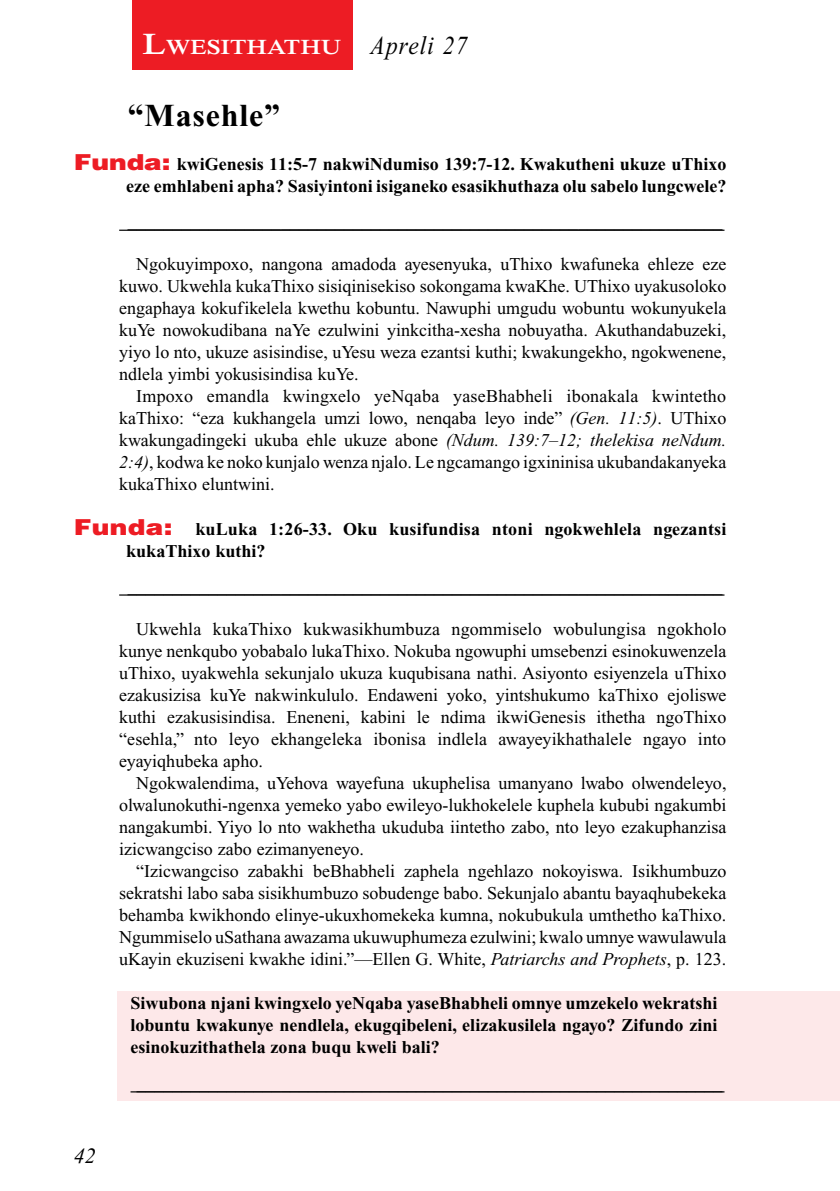
<style>
.page{position:relative;width:840px;height:1191px;background:#fff}
.page>*{position:absolute;margin:0;border:0;box-sizing:border-box;transform-origin:0 0}
.t1{font:700 32px "Times New Roman PS Std";letter-spacing:.025em;color:#000}
.t2{font:italic 26px "Times New Roman PS Std";letter-spacing:.05em;color:#000;scale:.9 1}
.t3{font:italic 22px "Times New Roman PS Std";color:#000}
.t4{font:600 21px "Times NRMT Std";color:#fff;scale:1.1 1}
.t5{font:18px/22px "Times New Roman PS Std";color:#000;text-align:justify}
.t6{font:700 18px/22px "Times New Roman PS Std";color:#000;text-align:right}
.s1{font-size:30px}
.s2{font-family:"Helvetica LT Std";font-weight:900;font-size:22px;color:#ed1c24}
.s3{font-style:italic}
</style>
<div class="page">
<div style="left:133px;top:0;width:220px;height:69px;background:#ed1c24"></div>
<div style="left:117px;top:991px;width:722px;height:109px;background:#fde8e9"></div>
<hr style="left:119px;top:230px;width:605px;height:1px;background:#000">
<hr style="left:119px;top:594px;width:605px;height:1px;background:#000">
<hr style="left:130px;top:1091px;width:594px;height:1px;background:#000">
<p class="t4" style="left:142px;top:35px;width:182px"><span class="s1">L</span>WESITHATHU</p>
<h2 class="t2" style="left:370px;top:32px;width:109px">Apreli 27</h2>
<h1 class="t1" style="left:128px;top:97px;width:154px">“Masehle”</h1>
<p class="t6" style="left:74px;top:153px;width:653px"><span class="s2">Funda:</span> kwiGenesis 11:5-7 nakwiNdumiso 139:7-12. Kwakutheni ukuze uThixo eze emhlabeni apha? Sasiyintoni isiganeko esasikhuthaza olu sabelo lungcwele?</p>
<p class="t5" style="left:128px;top:211px;width:596px">__________________________________________________________________</p>
<p class="t5" style="left:119px;top:253px;width:608px;text-indent:17px">Ngokuyimpoxo, nangona amadoda ayesenyuka, uThixo kwafuneka ehleze eze kuwo. Ukwehla kukaThixo sisiqinisekiso sokongama kwaKhe. UThixo uyakusoloko engaphaya kokufikelela kwethu kobuntu. Nawuphi umgudu wobuntu wokunyukela kuYe nowokudibana naYe ezulwini yinkcitha-xesha nobuyatha. Akuthandabuzeki, yiyo lo nto, ukuze asisindise, uYesu weza ezantsi kuthi; kwakungekho, ngokwenene, ndlela yimbi yokusisindisa kuYe.</p>
<p class="t5" style="left:119px;top:385px;width:608px;text-indent:17px">Impoxo emandla kwingxelo yeNqaba yaseBhabheli ibonakala kwintetho kaThixo: “eza kukhangela umzi lowo, nenqaba leyo inde” <span class="s3">(Gen. 11:5)</span>. UThixo kwakungadingeki ukuba ehle ukuze abone <span class="s3">(Ndum. 139:7–12; thelekisa neNdum.<br>2:4)</span>, kodwa ke noko kunjalo wenza njalo. Le ngcamango igxininisa ukubandakanyeka kukaThixo eluntwini.</p>
<p class="t6" style="left:126px;top:517px;width:601px;text-align:left;text-indent:-52px"><span class="s2">Funda:</span> kuLuka 1:26-33. Oku kusifundisa ntoni ngokwehlela ngezantsi kukaThixo kuthi?</p>
<p class="t5" style="left:128px;top:576px;width:595px">__________________________________________________________________</p>
<p class="t5" style="left:119px;top:618px;width:608px;text-indent:17px">Ukwehla kukaThixo kukwasikhumbuza ngommiselo wobulungisa ngokholo kunye nenkqubo yobabalo lukaThixo. Nokuba ngowuphi umsebenzi esinokuwenzela uThixo, uyakwehla sekunjalo ukuza kuqubisana nathi. Asiyonto esiyenzela uThixo ezakusizisa kuYe nakwinkululo. Endaweni yoko, yintshukumo kaThixo ejoliswe kuthi ezakusisindisa. Eneneni, kabini le ndima ikwiGenesis ithetha ngoThixo “esehla,” nto leyo ekhangeleka ibonisa indlela awayeyikhathalele ngayo into eyayiqhubeka apho.</p>
<p class="t5" style="left:119px;top:772px;width:608px;text-indent:17px">Ngokwalendima, uYehova wayefuna ukuphelisa umanyano lwabo olwendeleyo, olwalunokuthi-ngenxa yemeko yabo ewileyo-lukhokelele kuphela kububi ngakumbi nangakumbi. Yiyo lo nto wakhetha ukuduba iintetho zabo, nto leyo ezakuphanzisa izicwangciso zabo ezimanyeneyo.</p>
<p class="t5" style="left:119px;top:860px;width:608px;text-indent:17px">“Izicwangciso zabakhi beBhabheli zaphela ngehlazo nokoyiswa. Isikhumbuzo sekratshi labo saba sisikhumbuzo sobudenge babo. Sekunjalo abantu bayaqhubekeka behamba kwikhondo elinye-ukuxhomekeka kumna, nokubukula umthetho kaThixo.<br>Ngummiselo uSathana awazama ukuwuphumeza ezulwini; kwalo umnye wawulawula uKayin ekuziseni kwakhe idini.”—Ellen G. White, <span class="s3">Patriarchs and Prophets</span>, p. 123.</p>
<p class="t6" style="left:130px;top:992px;width:588px;text-align:justify">Siwubona njani kwingxelo yeNqaba yaseBhabheli omnye umzekelo wekratshi lobuntu kwakunye nendlela, ekugqibeleni, elizakusilela ngayo? Zifundo zini esinokuzithathela zona buqu kweli bali?</p>
<p class="t5" style="left:137px;top:1073px;width:586px">_________________________________________________________________</p>
<p class="t3" style="left:74px;top:1144px;width:23px">42</p>
</div>
